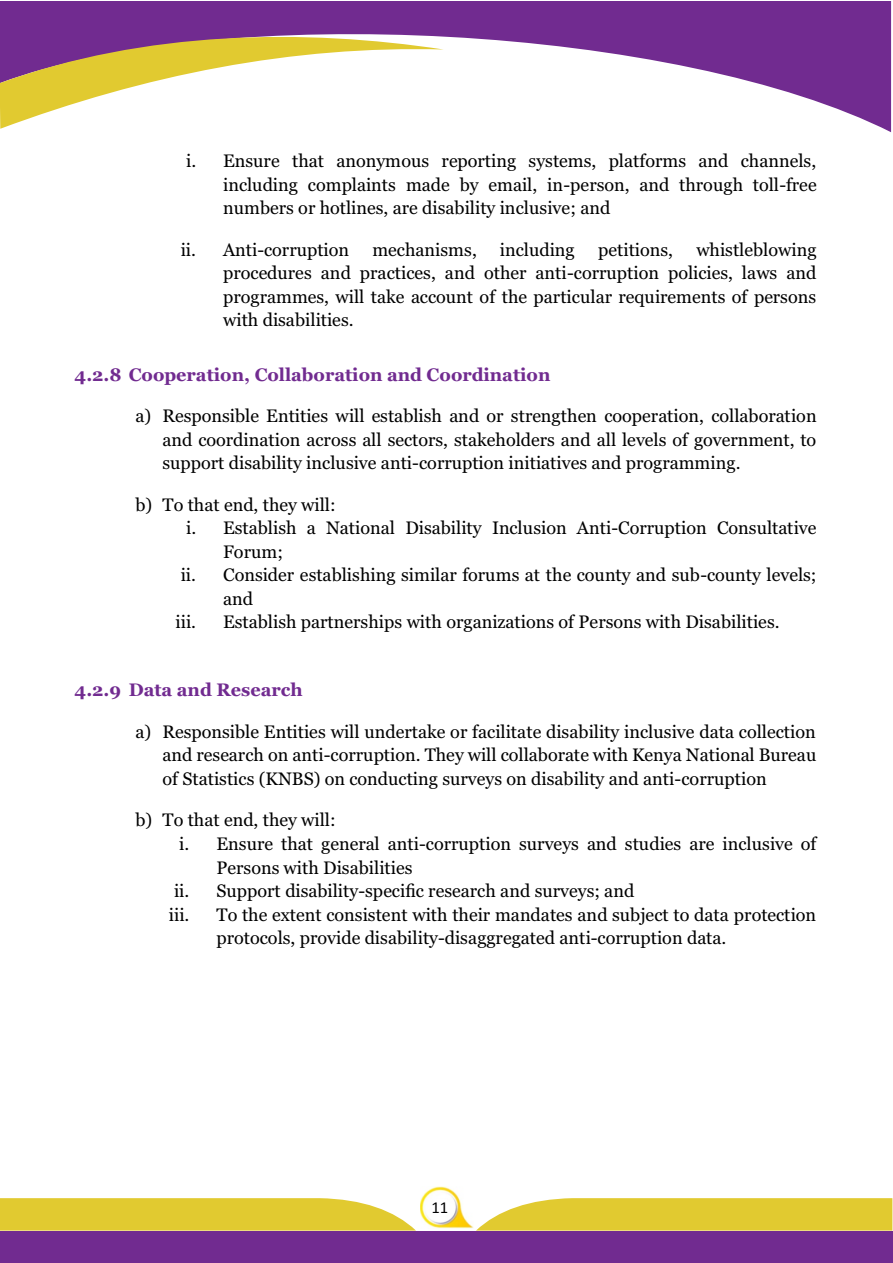
<style>
.page{position:relative;width:893px;height:1263px;background:#fff}
.page>*{position:absolute;margin:0;border:0;box-sizing:border-box;transform-origin:0 0}
.t1{font:18px/23.5px "Georgia";color:#000;text-align:justify}
.t2{font:700 18px "Georgia";color:#712b90}
.t3{font:16.5px "Calibri";color:#000}
</style>
<div class="page">
<svg style="left:0;top:1px;width:891px;height:131px;fill:#712b90"></svg>
<svg style="left:0;top:28px;width:444px;height:101px"></svg>
<img style="left:420px;top:1186px;width:53px;height:42px">
<div style="left:431px;top:1198px;width:19px;height:19px;background:#fff;border:1px solid #fff;border-radius:50%"></div>
<div style="left:0;top:1230px;width:892px;height:32px;background:#712b90"></div>
<svg style="left:0;top:1198px;width:416px;height:32px;background:#e3cd3f"></svg>
<svg style="left:477px;top:1198px;width:415px;height:32px;background:#e3cd3f"></svg>
<p class="t1" style="left:223px;top:150px;width:595px;text-indent:-37px">i. Ensure that anonymous reporting systems, platforms and channels, including complaints made by email, in-person, and through toll-free numbers or hotlines, are disability inclusive; and</p>
<p class="t1" style="left:181px;top:239px;width:170px">ii. Anti-corruption</p>
<p class="t1" style="left:372px;top:239px;width:106px">mechanisms,</p>
<p class="t1" style="left:500px;top:239px;width:76px">including</p>
<p class="t1" style="left:598px;top:239px;width:76px">petitions,</p>
<p class="t1" style="left:223px;top:239px;width:595px;text-indent:473px">whistleblowing procedures and practices, and other anti-corruption policies, laws and programmes, will take account of the particular requirements of persons with disabilities.</p>
<p class="t2" style="left:75px;top:367px;width:477px">4.2.8 Cooperation, Collaboration and Coordination</p>
<p class="t1" style="left:163px;top:405px;width:656px;text-indent:-27px">a) Responsible Entities will establish and or strengthen cooperation, collaboration and coordination across all sectors, stakeholders and all levels of government, to support disability inclusive anti-corruption initiatives and programming.</p>
<p class="t1" style="left:136px;top:494px;width:202px">b) To that end, they will:</p>
<p class="t1" style="left:186px;top:518px;width:632px">i. Establish a National Disability Inclusion Anti-Corruption Consultative</p>
<p class="t1" style="left:223px;top:541px;width:61px">Forum;</p>
<p class="t1" style="left:181px;top:565px;width:637px">ii. Consider establishing similar forums at the county and sub-county levels;</p>
<p class="t1" style="left:223px;top:588px;width:32px">and</p>
<p class="t1" style="left:175px;top:612px;width:22px">iii.</p>
<p class="t1" style="left:223px;top:612px;width:558px">Establish partnerships with organizations of Persons with Disabilities.</p>
<p class="t2" style="left:75px;top:683px;width:229px">4.2.9 Data and Research</p>
<p class="t1" style="left:163px;top:721px;width:655px;text-indent:-27px">a) Responsible Entities will undertake or facilitate disability inclusive data collection and research on anti-corruption. They will collaborate with Kenya National Bureau of Statistics (KNBS) on conducting surveys on disability and anti-corruption</p>
<p class="t1" style="left:136px;top:810px;width:202px">b) To that end, they will:</p>
<p class="t1" style="left:179px;top:833px;width:639px">i. Ensure that general anti-corruption surveys and studies are inclusive of</p>
<p class="t1" style="left:217px;top:857px;width:198px">Persons with Disabilities</p>
<p class="t1" style="left:174px;top:880px;width:462px">ii. Support disability-specific research and surveys; and</p>
<p class="t1" style="left:169px;top:904px;width:22px">iii.</p>
<p class="t1" style="left:217px;top:904px;width:601px">To the extent consistent with their mandates and subject to data protection protocols, provide disability-disaggregated anti-corruption data.</p>
<p class="t3" style="left:431px;top:1200px;width:18px">11</p>
</div>
